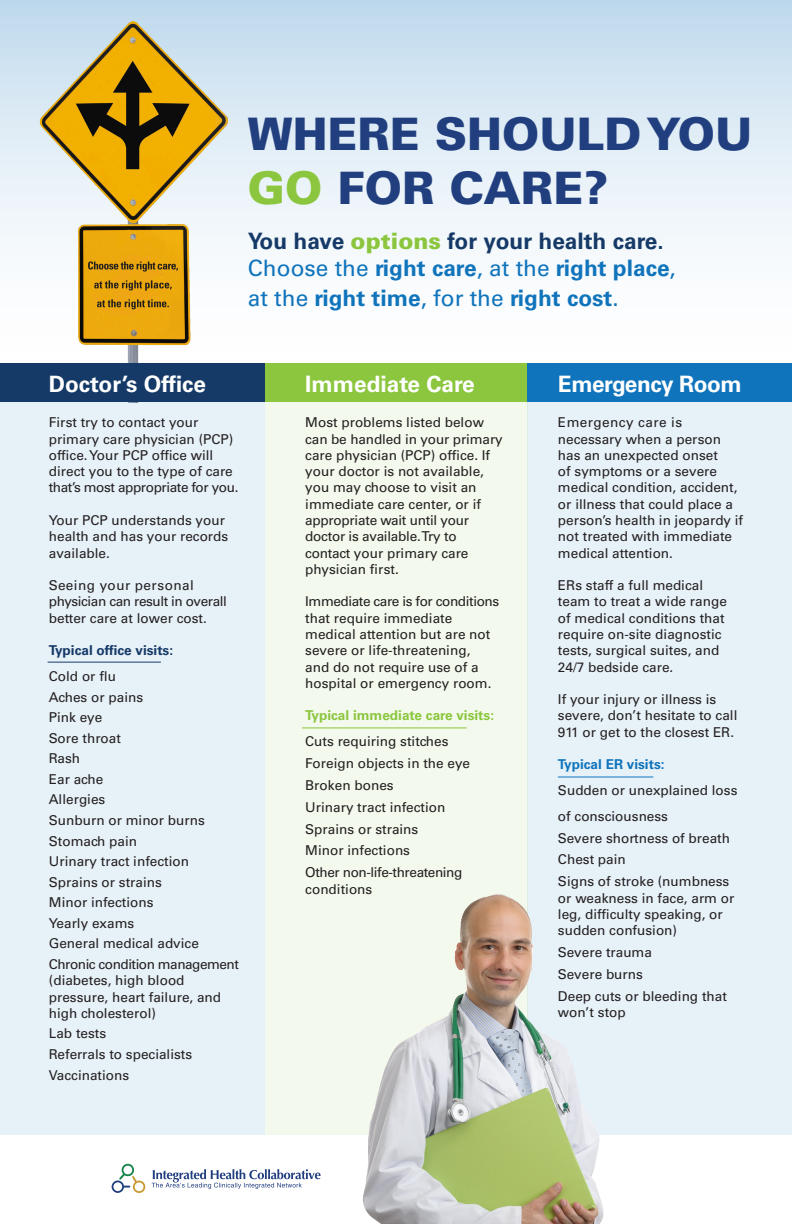
<style>
.page{position:relative;width:792px;height:1224px;background:#fff}
.page>*{position:absolute;margin:0;border:0;box-sizing:border-box;transform-origin:0 0}
.t1{font:900 44.8px/53.8px "Univers LT Std";color:#213f7f}
.t2{font:700 22.7px/27.2px "Univers LT Std";color:#163a68}
.t3{font:700 22.7px "Univers LT Std";color:#1074bc}
.t4{font:700 22.6px "Univers LT Std";letter-spacing:-.01em;color:#fff}
.t5{font:13.6px/16.3px "Univers LT Std";color:#231f20}
.t6{font:700 13.6px "Univers LT Std";color:#8bc63e}
.t7{font:700 13.6px "Univers LT Std";color:#163a68}
.t8{font:700 13.6px "Univers LT Std";color:#1074bc}
.s1{color:#8bc63e}
.s2{font-weight:900;color:#8bc63e}
.s3{font-weight:400;color:#1074bc}
.s4{color:#1074bc}
.s5{font-weight:400}
</style>
<div class="page">
<div style="left:0;top:0;width:792px;height:386px;background:linear-gradient(to bottom,#c4ddee,#fff)"></div>
<img style="left:16px;top:10px;width:242px;height:353px">
<div style="left:0;top:384px;width:265px;height:751px;background:#e7f1f8"></div>
<div style="left:527px;top:384px;width:265px;height:751px;background:#e7f1f8"></div>
<div style="left:265px;top:384px;width:262px;height:751px;background:#f3f9ec"></div>
<div style="left:0;top:363px;width:265px;height:39px;background:#163a68"></div>
<div style="left:265px;top:363px;width:262px;height:39px;background:#8bc63e"></div>
<div style="left:527px;top:363px;width:265px;height:39px;background:#1074bc"></div>
<div style="left:112px;top:1181px;width:12px;height:12px;border:2px solid #213f7f;border-radius:50%"></div>
<svg style="left:119px;top:1163px;width:202px;height:30px"></svg>
<img style="left:362px;top:893px;width:242px;height:331px">
<hr style="left:48px;top:662px;width:113px;height:1px;background:#163a68">
<hr style="left:302px;top:728px;width:165px;height:1px;background:#8bc63e">
<hr style="left:558px;top:777px;width:95px;height:1px;background:#1074bc">
<h1 class="t1" style="left:248px;top:106px;width:506px">WHERE SHOULD YOU<br><span class="s1">GO</span> FOR CARE?</h1>
<h2 class="t2" style="left:248px;top:227px;width:430px">You have <span class="s2">options</span> for your health care.<br><span class="s3">Choose the</span> <span class="s4">right care</span><span class="s3">, at the</span> <span class="s4">right place</span><span class="s3">,</span></h2>
<h2 class="t3" style="left:248px;top:285px;width:372px"><span class="s5">at the</span> right time<span class="s5">, for the</span> right cost<span class="s5">.</span></h2>
<h3 class="t4" style="left:49px;top:371px;width:159px">Doctor’s Office</h3>
<p class="t5" style="left:49px;top:414px;width:191px">First try to contact your primary care physician (PCP) office. Your PCP office will direct you to the type of care that’s most appropriate for you.</p>
<p class="t5" style="left:49px;top:512px;width:181px">Your PCP understands your health and has your records available.</p>
<p class="t5" style="left:49px;top:577px;width:180px">Seeing your personal physician can result in overall better care at lower cost.</p>
<p class="t7" style="left:49px;top:643px;width:126px">Typical office visits:</p>
<p class="t5" style="left:49px;top:666px;width:191px;line-height:20.6px">Cold or flu<br>Aches or pains<br>Pink eye<br>Sore throat<br>Rash<br>Ear ache<br>Allergies<br>Sunburn or minor burns<br>Stomach pain<br>Urinary tract infection<br>Sprains or strains<br>Minor infections<br>Yearly exams<br>General medical advice<br>Chronic condition management</p>
<p class="t5" style="left:49px;top:972px;width:174px">(diabetes, high blood pressure, heart failure, and high cholesterol)</p>
<p class="t5" style="left:49px;top:1023px;width:145px;line-height:20.6px">Lab tests<br>Referrals to specialists<br>Vaccinations</p>
<h3 class="t4" style="left:305px;top:371px;width:171px">Immediate Care</h3>
<p class="t5" style="left:305px;top:414px;width:199px">Most problems listed below can be handled in your primary care physician (PCP) office. If your doctor is not available, you may choose to visit an immediate care center, or if appropriate wait until your doctor is available. Try to contact your primary care physician first.</p>
<p class="t5" style="left:305px;top:594px;width:195px">Immediate care is for conditions that require immediate medical attention but are not severe or life-threatening,<br>and do not require use of a hospital or emergency room.</p>
<p class="t6" style="left:305px;top:708px;width:190px">Typical immediate care visits:</p>
<p class="t5" style="left:305px;top:730px;width:166px;line-height:21.9px">Cuts requiring stitches<br>Foreign objects in the eye<br>Broken bones<br>Urinary tract infection<br>Sprains or strains<br>Minor infections<br>Other non-life-threatening</p>
<p class="t5" style="left:305px;top:881px;width:69px">conditions</p>
<h3 class="t4" style="left:558px;top:371px;width:185px">Emergency Room</h3>
<p class="t5" style="left:558px;top:414px;width:187px">Emergency care is necessary when a person has an unexpected onset<br>of symptoms or a severe medical condition, accident, or illness that could place a person’s health in jeopardy if not treated with immediate medical attention.</p>
<p class="t5" style="left:558px;top:577px;width:170px">ERs staff a full medical team to treat a wide range of medical conditions that require on-site diagnostic tests, surgical suites, and<br>24/7 bedside care.</p>
<p class="t5" style="left:558px;top:691px;width:181px">If your injury or illness is severe, don’t hesitate to call<br>911 or get to the closest ER.</p>
<p class="t8" style="left:558px;top:757px;width:108px">Typical ER visits:</p>
<p class="t5" style="left:558px;top:777px;width:181px;line-height:25.7px">Sudden or unexplained loss of consciousness</p>
<p class="t5" style="left:558px;top:827px;width:174px;line-height:21.9px">Severe shortness of breath<br>Chest pain<br>Signs of stroke (numbness</p>
<p class="t5" style="left:558px;top:890px;width:178px">or weakness in face, arm or leg, difficulty speaking, or sudden confusion)</p>
<p class="t5" style="left:558px;top:941px;width:170px;line-height:21.9px">Severe trauma<br>Severe burns<br>Deep cuts or bleeding that</p>
<p class="t5" style="left:558px;top:1004px;width:69px">won’t stop</p>
</div>
